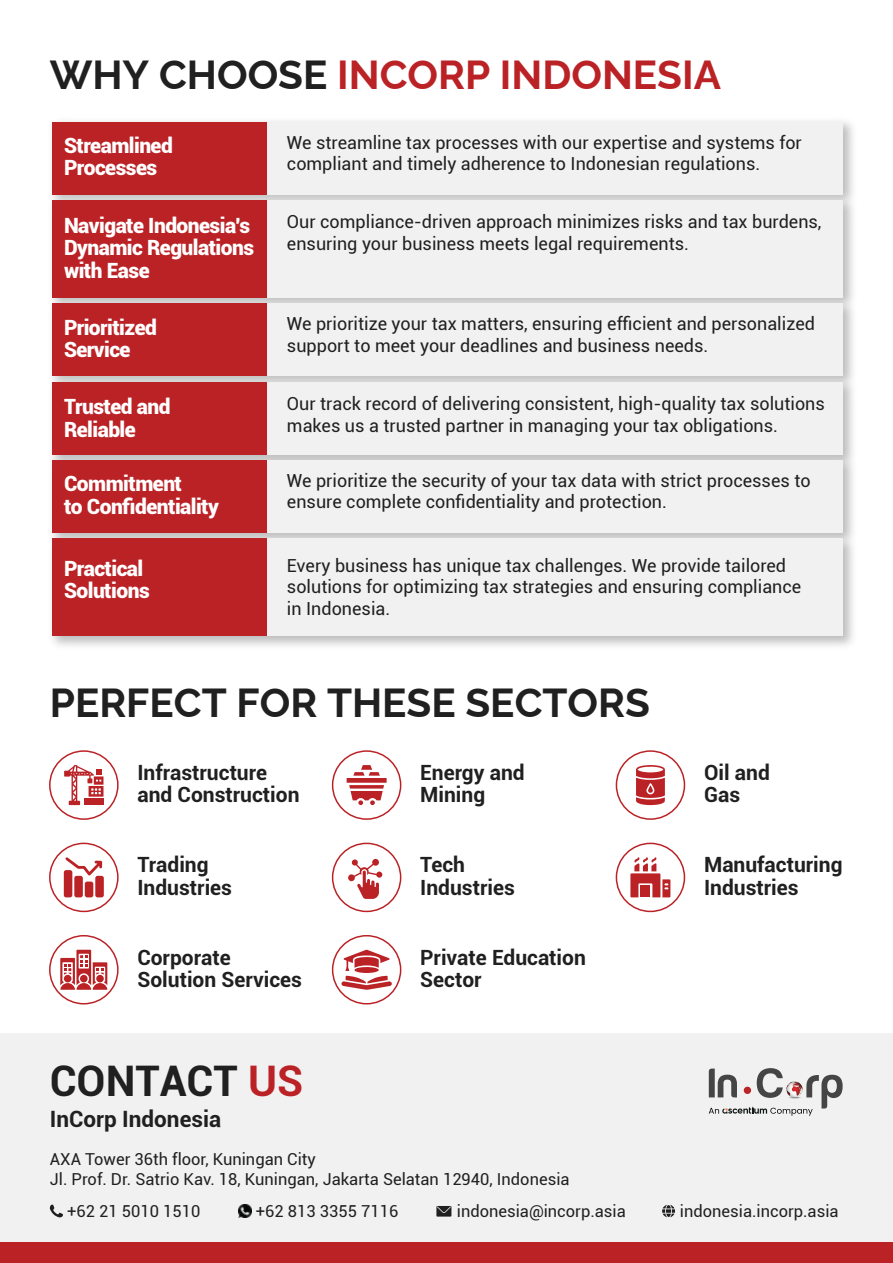
<style>
.page{position:relative;width:893px;height:1263px;background:#fff}
.page>*{position:absolute;margin:0;border:0;box-sizing:border-box;transform-origin:0 0}
.t1{font:700 42.15px "Roboto";color:#202020}
.t2{font:700 40.5px "Raleway";color:#bb2226}
.t3{font:700 40.5px "Raleway";color:#202020}
.t4{font:700 22.5px "Roboto";color:#202020}
.t5{font:700 21px/22.5px "Roboto";color:#202020}
.t6{font:900 21px/22.5px "Roboto";letter-spacing:-.025em;color:#fff}
.t7{font:18px/21.6px "Roboto";color:#202020}
.t8{font:16.5px/19.8px "Roboto";color:#202020}
.s1{color:#202020}
.s2{color:#bb2226}
</style>
<div class="page">
<div style="left:0;top:1034px;width:893px;height:229px;background:#f1f1f2"></div>
<div style="left:0;top:1242px;width:291px;height:21px;background:#bb2226"></div>
<div style="left:291px;top:1242px;width:602px;height:21px;background:#bb2226"></div>
<img style="left:52px;top:121px;width:801px;height:525px">
<div style="left:53px;top:122px;width:790px;height:72px;background:#f1f1f2"></div>
<div style="left:53px;top:122px;width:214px;height:72px;background:#bb2226"></div>
<div style="left:53px;top:200px;width:790px;height:98px;background:#f1f1f2"></div>
<div style="left:53px;top:200px;width:214px;height:98px;background:#bb2226"></div>
<div style="left:53px;top:304px;width:790px;height:72px;background:#f1f1f2"></div>
<div style="left:53px;top:304px;width:214px;height:72px;background:#bb2226"></div>
<div style="left:53px;top:382px;width:790px;height:72px;background:#f1f1f2"></div>
<div style="left:53px;top:382px;width:214px;height:72px;background:#bb2226"></div>
<div style="left:53px;top:460px;width:790px;height:72px;background:#f1f1f2"></div>
<div style="left:53px;top:460px;width:214px;height:72px;background:#bb2226"></div>
<div style="left:53px;top:538px;width:790px;height:98px;background:#f1f1f2"></div>
<div style="left:53px;top:538px;width:214px;height:98px;background:#bb2226"></div>
<svg style="left:709px;top:1068px;width:134px;height:48px"></svg>
<svg style="left:49px;top:1204px;width:14px;height:13px"></svg>
<svg style="left:436px;top:1206px;width:15px;height:10px"></svg>
<svg style="left:238px;top:1204px;width:13px;height:13px"></svg>
<svg style="left:662px;top:1204px;width:13px;height:14px"></svg>
<div style="left:616px;top:750px;width:69px;height:70px;border:2px solid #bb2226;border-radius:50%"></div>
<svg style="left:636px;top:765px;width:29px;height:40px"></svg>
<div style="left:49px;top:750px;width:70px;height:70px;border:2px solid #bb2226;border-radius:50%"></div>
<svg style="left:64px;top:765px;width:39px;height:40px"></svg>
<div style="left:332px;top:750px;width:69px;height:70px;border:2px solid #bb2226;border-radius:50%"></div>
<svg style="left:347px;top:765px;width:40px;height:40px"></svg>
<div style="left:616px;top:843px;width:69px;height:69px;border:2px solid #bb2226;border-radius:50%"></div>
<svg style="left:630px;top:857px;width:40px;height:40px"></svg>
<div style="left:49px;top:843px;width:70px;height:69px;border:2px solid #bb2226;border-radius:50%"></div>
<svg style="left:64px;top:857px;width:40px;height:40px"></svg>
<div style="left:332px;top:843px;width:69px;height:69px;border:2px solid #bb2226;border-radius:50%"></div>
<svg style="left:348px;top:859px;width:34px;height:40px"></svg>
<div style="left:49px;top:935px;width:70px;height:69px;border:2px solid #bb2226;border-radius:50%"></div>
<svg style="left:60px;top:950px;width:47px;height:40px"></svg>
<div style="left:332px;top:935px;width:69px;height:69px;border:2px solid #bb2226;border-radius:50%"></div>
<svg style="left:341px;top:950px;width:51px;height:40px"></svg>
<h2 class="t2" style="left:50px;top:43px;width:673px"><span class="s1">WHY CHOOSE</span> INCORP INDONESIA</h2>
<p class="t6" style="left:64px;top:133px;width:110px">Streamlined<br>Processes</p>
<p class="t7" style="left:287px;top:131px;width:516px">We streamline tax processes with our expertise and systems for compliant and timely adherence to Indonesian regulations.</p>
<p class="t6" style="left:64px;top:213px;width:192px">Navigate Indonesia's<br>Dynamic Regulations with Ease</p>
<p class="t7" style="left:287px;top:210px;width:536px">Our compliance-driven approach minimizes risks and tax burdens, ensuring your business meets legal requirements.</p>
<p class="t6" style="left:64px;top:315px;width:94px">Prioritized<br>Service</p>
<p class="t7" style="left:287px;top:313px;width:529px">We prioritize your tax matters, ensuring efficient and personalized support to meet your deadlines and business needs.</p>
<p class="t6" style="left:64px;top:395px;width:108px">Trusted and<br>Reliable</p>
<p class="t7" style="left:287px;top:392px;width:539px">Our track record of delivering consistent, high-quality tax solutions makes us a trusted partner in managing your tax obligations.</p>
<p class="t6" style="left:64px;top:471px;width:156px">Commitment<br>to Confidentiality</p>
<p class="t7" style="left:287px;top:469px;width:525px">We prioritize the security of your tax data with strict processes to ensure complete confidentiality and protection.</p>
<p class="t6" style="left:64px;top:556px;width:87px">Practical<br>Solutions</p>
<p class="t7" style="left:287px;top:554px;width:516px">Every business has unique tax challenges. We provide tailored solutions for optimizing tax strategies and ensuring compliance in Indonesia.</p>
<h2 class="t3" style="left:50px;top:671px;width:602px">PERFECT FOR THESE SECTORS</h2>
<p class="t5" style="left:137px;top:760px;width:164px">Infrastructure and Construction</p>
<p class="t5" style="left:420px;top:760px;width:106px">Energy and<br>Mining</p>
<p class="t5" style="left:137px;top:853px;width:96px">Trading<br>Industries</p>
<p class="t5" style="left:420px;top:853px;width:96px">Tech<br>Industries</p>
<p class="t5" style="left:137px;top:945px;width:166px">Corporate<br>Solution Services</p>
<p class="t5" style="left:420px;top:945px;width:167px">Private Education<br>Sector</p>
<h1 class="t1" style="left:50px;top:1051px;width:255px">CONTACT <span class="s2">US</span></h1>
<p class="t4" style="left:50px;top:1103px;width:173px">InCorp Indonesia</p>
<p class="t5" style="left:704px;top:760px;width:67px">Oil and<br>Gas</p>
<p class="t5" style="left:704px;top:853px;width:140px">Manufacturing<br>Industries</p>
<p class="t8" style="left:50px;top:1149px;width:521px">AXA Tower 36th floor, Kuningan City<br>Jl. Prof. Dr. Satrio Kav. 18, Kuningan, Jakarta Selatan 12940, Indonesia</p>
<p class="t8" style="left:67px;top:1200px;width:135px">+62 21 5010 1510</p>
<p class="t8" style="left:457px;top:1200px;width:170px">indonesia@incorp.asia</p>
<p class="t8" style="left:256px;top:1200px;width:144px">+62 813 3355 7116</p>
<p class="t8" style="left:680px;top:1200px;width:160px">indonesia.incorp.asia</p>
</div>
